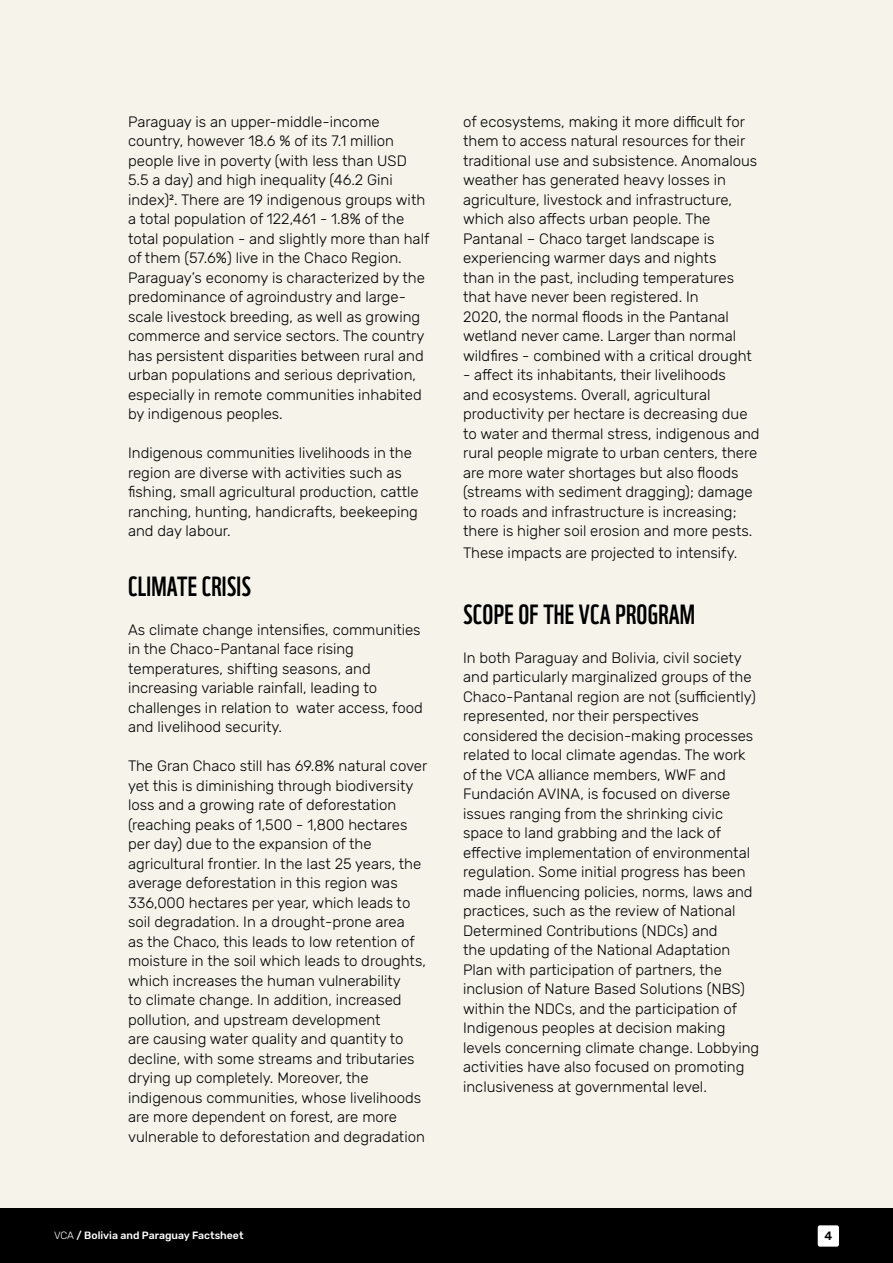
<style>
.page{position:relative;width:893px;height:1263px;background:#f5f3ea}
.page>*{position:absolute;margin:0;border:0;box-sizing:border-box;transform-origin:0 0}
.t1{font:27px "WWF";letter-spacing:.01em;color:#000}
.t2{font:300 15px/19.5px "Rubik";color:#000}
.t3{font:500 12px "Rubik";color:#000}
.t4{font:500 10.5px "Rubik";color:#fff}
.s1{font-weight:300}
</style>
<div class="page">
<div style="left:0;top:1209px;width:893px;height:54px;background:#000"></div>
<div style="left:818px;top:1225px;width:21px;height:21px;background:#fff;border-radius:2px"></div>
<p class="t2" style="left:128px;top:112px;width:303px">Paraguay is an upper-middle-income country, however 18.6 % of its 7.1 million people live in poverty (with less than USD 5.5 a day) and high inequality (46.2 Gini index)². There are 19 indigenous groups with a total population of 122,461 - 1.8% of the total population - and slightly more than half of them (57.6%) live in the Chaco Region.<br>Paraguay’s economy is characterized by the predominance of agroindustry and large&shy;scale livestock breeding, as well as growing commerce and service sectors. The country has persistent disparities between rural and urban populations and serious deprivation, especially in remote communities inhabited by indigenous peoples.</p>
<p class="t2" style="left:128px;top:444px;width:292px">Indigenous communities livelihoods in the region are diverse with activities such as fishing, small agricultural production, cattle ranching, hunting, handicrafts, beekeeping and day labour.</p>
<h1 class="t1" style="left:128px;top:565px;width:124px">CLIMATE CRISIS</h1>
<p class="t2" style="left:128px;top:620px;width:296px">As climate change intensifies, communities in the Chaco-Pantanal face rising temperatures, shifting seasons, and increasing variable rainfall, leading to challenges in relation to water access, food and livelihood security.</p>
<p class="t2" style="left:128px;top:757px;width:301px">The Gran Chaco still has 69.8% natural cover yet this is diminishing through biodiversity loss and a growing rate of deforestation (reaching peaks of 1,500 - 1,800 hectares per day) due to the expansion of the agricultural frontier. In the last 25 years, the average deforestation in this region was 336,000 hectares per year, which leads to soil degradation. In a drought-prone area<br>as the Chaco, this leads to low retention of moisture in the soil which leads to droughts, which increases the human vulnerability<br>to climate change. In addition, increased pollution, and upstream development<br>are causing water quality and quantity to decline, with some streams and tributaries drying up completely. Moreover, the indigenous communities, whose livelihoods are more dependent on forest, are more vulnerable to deforestation and degradation</p>
<p class="t2" style="left:463px;top:112px;width:296px">of ecosystems, making it more difficult for them to access natural resources for their traditional use and subsistence. Anomalous weather has generated heavy losses in agriculture, livestock and infrastructure, which also affects urban people. The Pantanal – Chaco target landscape is experiencing warmer days and nights<br>than in the past, including temperatures that have never been registered. In<br>2020, the normal floods in the Pantanal wetland never came. Larger than normal wildfires - combined with a critical drought</p>
<p class="t2" style="left:463px;top:366px;width:298px">- affect its inhabitants, their livelihoods<br>and ecosystems. Overall, agricultural productivity per hectare is decreasing due to water and thermal stress, indigenous and rural people migrate to urban centers, there are more water shortages but also floods (streams with sediment dragging); damage to roads and infrastructure is increasing; there is higher soil erosion and more pests.</p>
<p class="t2" style="left:463px;top:543px;width:276px">These impacts are projected to intensify.</p>
<h1 class="t1" style="left:463px;top:593px;width:234px">SCOPE OF THE VCA PROGRAM</h1>
<p class="t2" style="left:463px;top:648px;width:298px">In both Paraguay and Bolivia, civil society and particularly marginalized groups of the Chaco-Pantanal region are not (sufficiently) represented, nor their perspectives considered the decision-making processes related to local climate agendas. The work of the VCA alliance members, WWF and Fundación AVINA, is focused on diverse issues ranging from the shrinking civic space to land grabbing and the lack of effective implementation of environmental regulation. Some initial progress has been made influencing policies, norms, laws and practices, such as the review of National Determined Contributions (NDCs) and<br>the updating of the National Adaptation Plan with participation of partners, the inclusion of Nature Based Solutions (NBS) within the NDCs, and the participation of Indigenous peoples at decision making levels concerning climate change. Lobbying activities have also focused on promoting inclusiveness at governmental level.</p>
<p class="t4" style="left:54px;top:1230px;width:191px"><span class="s1">VCA</span> / Bolivia and Paraguay Factsheet</p>
<p class="t3" style="left:824px;top:1229px;width:9px">4</p>
</div>
